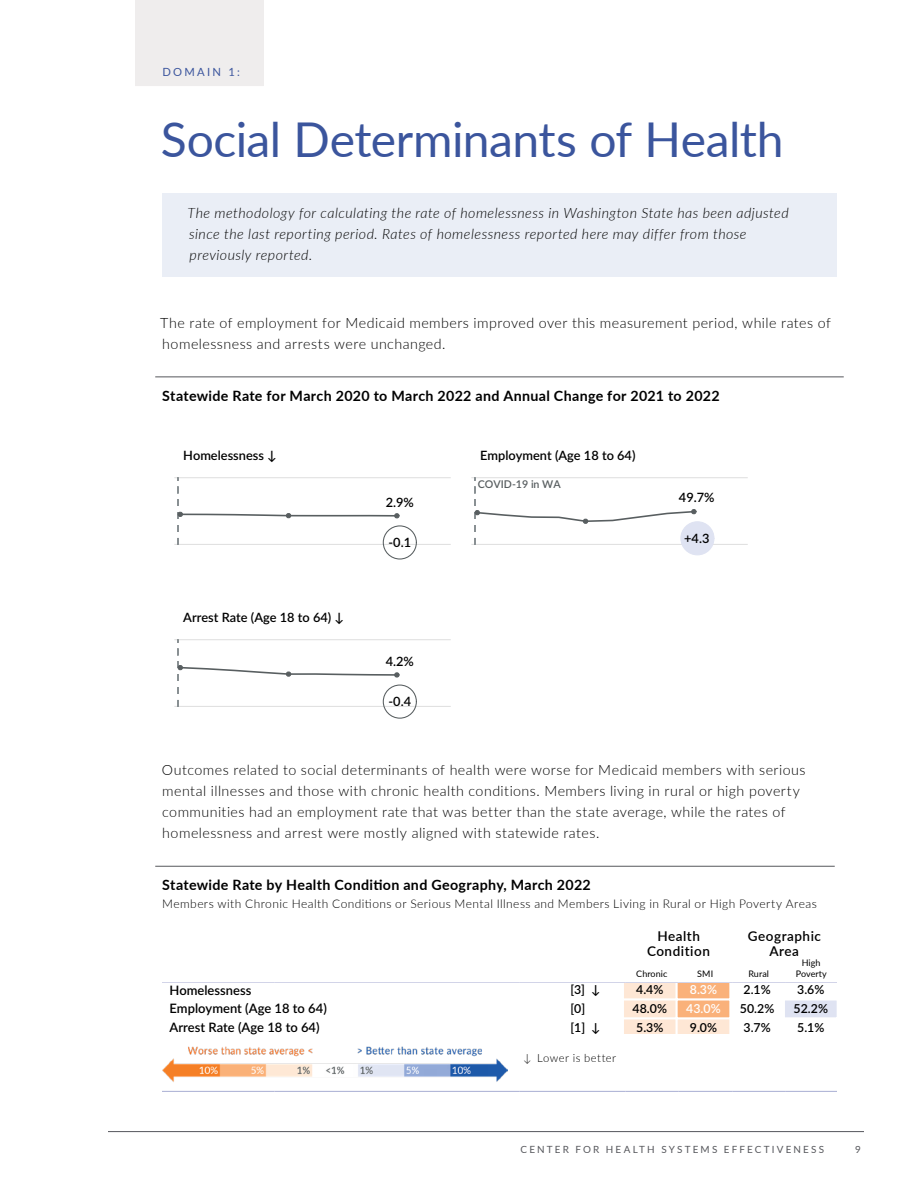
<style>
.page{position:relative;width:918px;height:1188px;background:#fff}
.page>*{position:absolute;margin:0;border:0;box-sizing:border-box;transform-origin:0 0}
.t1{font:48px "Lato";letter-spacing:-.01em;color:#3b559d}
.t2{font:300 14.25px/21px "Lato";letter-spacing:.03em;color:#000}
.t3{font:italic 300 14.25px/21px "Lato";letter-spacing:.035em;color:#000}
.t4{font:700 14.25px "Lato";letter-spacing:.025em;color:#000}
.t5{font:600 13.5px/15px "Lato";letter-spacing:.04em;color:#000;text-align:center}
.t6{font:13.05px "Cairo Font 0 0";color:#000}
.t7{font:12.75px "Cairo Font 0 0";color:#000}
.t8{font:12.3px "Cairo Font 0 0";color:#000}
.t9{font:12.3px "Cairo Font 0 0";color:#fff}
.t10{font:300 12px "Lato";letter-spacing:.035em;color:#000}
.t11{font:300 11.25px "Lato";letter-spacing:.04em;color:#000}
.t12{font:11.25px "Lato";letter-spacing:.2em;color:#3b559d}
.t13{font:10.65px "Cairo Font 0 0";color:#585e60}
.t14{font:9.9px "Lato";letter-spacing:.22em;color:#56575c}
.t15{font:9px/10.5px "Lato";letter-spacing:.01em;color:#000;text-align:center}
.s1{font-family:"Cairo Font 0 1"}
</style>
<div class="page">
<div style="left:135px;top:0;width:129px;height:86px;background:#efeded"></div>
<div style="left:162px;top:193px;width:675px;height:83px;background:#eaeef6"></div>
<hr style="left:155px;top:377px;width:689px;height:1px;background:#56575c">
<hr style="left:162px;top:1091px;width:112px;height:1px;background:#a9aed3">
<hr style="left:274px;top:1091px;width:246px;height:1px;background:#a9aed3">
<hr style="left:520px;top:1091px;width:105px;height:1px;background:#a9aed3">
<hr style="left:625px;top:1091px;width:53px;height:1px;background:#a9aed3">
<hr style="left:678px;top:1091px;width:54px;height:1px;background:#a9aed3">
<hr style="left:732px;top:1091px;width:53px;height:1px;background:#a9aed3">
<hr style="left:785px;top:1091px;width:52px;height:1px;background:#a9aed3">
<hr style="left:155px;top:866px;width:680px;height:1px;background:#56575c">
<svg style="left:624px;top:983px;width:213px;height:51px"></svg>
<img style="left:162px;top:1046px;width:346px;height:36px">
<hr style="left:174px;top:544px;width:277px;height:1px;background:#dedede">
<hr style="left:174px;top:477px;width:277px;height:1px;background:#dedede">
<svg style="left:177px;top:478px;width:223px;height:66px"></svg>
<div style="left:383px;top:525px;width:34px;height:35px;border:1px solid #585e60;border-radius:50%"></div>
<hr style="left:471px;top:544px;width:277px;height:1px;background:#dedede">
<hr style="left:471px;top:477px;width:277px;height:1px;background:#dedede">
<svg style="left:474px;top:478px;width:223px;height:66px"></svg>
<div style="left:680px;top:521px;width:34px;height:34px;background:#dfe3f2;border:1px solid #dfe3f2;border-radius:50%"></div>
<hr style="left:174px;top:706px;width:277px;height:1px;background:#dedede">
<hr style="left:174px;top:639px;width:277px;height:1px;background:#dedede">
<svg style="left:177px;top:640px;width:223px;height:66px"></svg>
<div style="left:383px;top:685px;width:34px;height:34px;border:1px solid #585e60;border-radius:50%"></div>
<hr style="left:108px;top:1131px;width:756px;height:1px;background:#56575c">
<p class="t12" style="left:162px;top:63px;width:79px">DOMAIN 1:</p>
<h1 class="t1" style="left:161px;top:105px;width:624px">Social Determinants of Health</h1>
<p class="t3" style="left:187px;top:202px;width:603px">The methodology for calculating the rate of homelessness in Washington State has been adjusted since the last reporting period. Rates of homelessness reported here may differ from those previously reported.</p>
<p class="t2" style="left:160px;top:312px;width:672px">The rate of employment for Medicaid members improved over this measurement period, while rates of homelessness and arrests were unchanged.</p>
<p class="t4" style="left:162px;top:385px;width:559px">Statewide Rate for March 2020 to March 2022 and Annual Change for 2021 to 2022</p>
<p class="t7" style="left:183px;top:451px;width:95px">Homelessness <span class="s1">↓</span></p>
<p class="t7" style="left:183px;top:613px;width:162px">Arrest Rate (Age 18 to 64) <span class="s1">↓</span></p>
<p class="t7" style="left:386px;top:497px;width:30px">2.9%</p>
<p class="t7" style="left:389px;top:538px;width:24px">-0.1</p>
<p class="t7" style="left:386px;top:656px;width:30px">4.2%</p>
<p class="t7" style="left:389px;top:697px;width:24px">-0.4</p>
<p class="t7" style="left:480px;top:451px;width:157px">Employment (Age 18 to 64)</p>
<p class="t13" style="left:478px;top:480px;width:84px">COVID-19 in WA</p>
<p class="t7" style="left:679px;top:493px;width:37px">49.7%</p>
<p class="t7" style="left:684px;top:533px;width:27px">+4.3</p>
<p class="t2" style="left:162px;top:758px;width:645px">Outcomes related to social determinants of health were worse for Medicaid members with serious mental illnesses and those with chronic health conditions. Members living in rural or high poverty communities had an employment rate that was better than the state average, while the rates of homelessness and arrest were mostly aligned with statewide rates.</p>
<p class="t4" style="left:162px;top:875px;width:430px">Statewide Rate by Health Condition and Geography, March 2022</p>
<p class="t10" style="left:162px;top:896px;width:656px">Members with Chronic Health Conditions or Serious Mental Illness and Members Living in Rural or High Poverty Areas</p>
<p class="t5" style="left:647px;top:928px;width:64px">Health<br>Condition</p>
<p class="t5" style="left:748px;top:928px;width:75px">Geographic<br>Area</p>
<p class="t15" style="left:636px;top:968px;width:33px">Chronic</p>
<p class="t15" style="left:697px;top:968px;width:17px">SMI</p>
<p class="t15" style="left:748px;top:968px;width:22px">Rural</p>
<p class="t15" style="left:796px;top:958px;width:33px">High<br>Poverty</p>
<p class="t6" style="left:169px;top:985px;width:83px">Homelessness</p>
<p class="t6" style="left:169px;top:1004px;width:159px">Employment (Age 18 to 64)</p>
<p class="t8" style="left:570px;top:985px;width:32px">[3] <span class="s1">↓</span></p>
<p class="t8" style="left:570px;top:1004px;width:16px">[0]</p>
<p class="t8" style="left:636px;top:985px;width:29px">4.4%</p>
<p class="t8" style="left:744px;top:985px;width:29px">2.1%</p>
<p class="t8" style="left:797px;top:985px;width:29px">3.6%</p>
<p class="t9" style="left:686px;top:1004px;width:36px">43.0%</p>
<p class="t9" style="left:690px;top:985px;width:29px">8.3%</p>
<p class="t8" style="left:633px;top:1004px;width:36px">48.0%</p>
<p class="t8" style="left:740px;top:1004px;width:36px">50.2%</p>
<p class="t8" style="left:794px;top:1004px;width:36px">52.2%</p>
<p class="t6" style="left:169px;top:1023px;width:152px">Arrest Rate (Age 18 to 64)</p>
<p class="t8" style="left:570px;top:1023px;width:32px">[1] <span class="s1">↓</span></p>
<p class="t8" style="left:636px;top:1023px;width:29px">5.3%</p>
<p class="t8" style="left:690px;top:1023px;width:29px">9.0%</p>
<p class="t8" style="left:744px;top:1023px;width:29px">3.7%</p>
<p class="t8" style="left:797px;top:1023px;width:29px">5.1%</p>
<p class="t11" style="left:523px;top:1050px;width:95px">↓ Lower is better</p>
<p class="t14" style="left:521px;top:1142px;width:305px">CENTER FOR HEALTH SYSTEMS EFFECTIVENESS</p>
<p class="t14" style="left:855px;top:1142px;width:7px">9</p>
</div>
